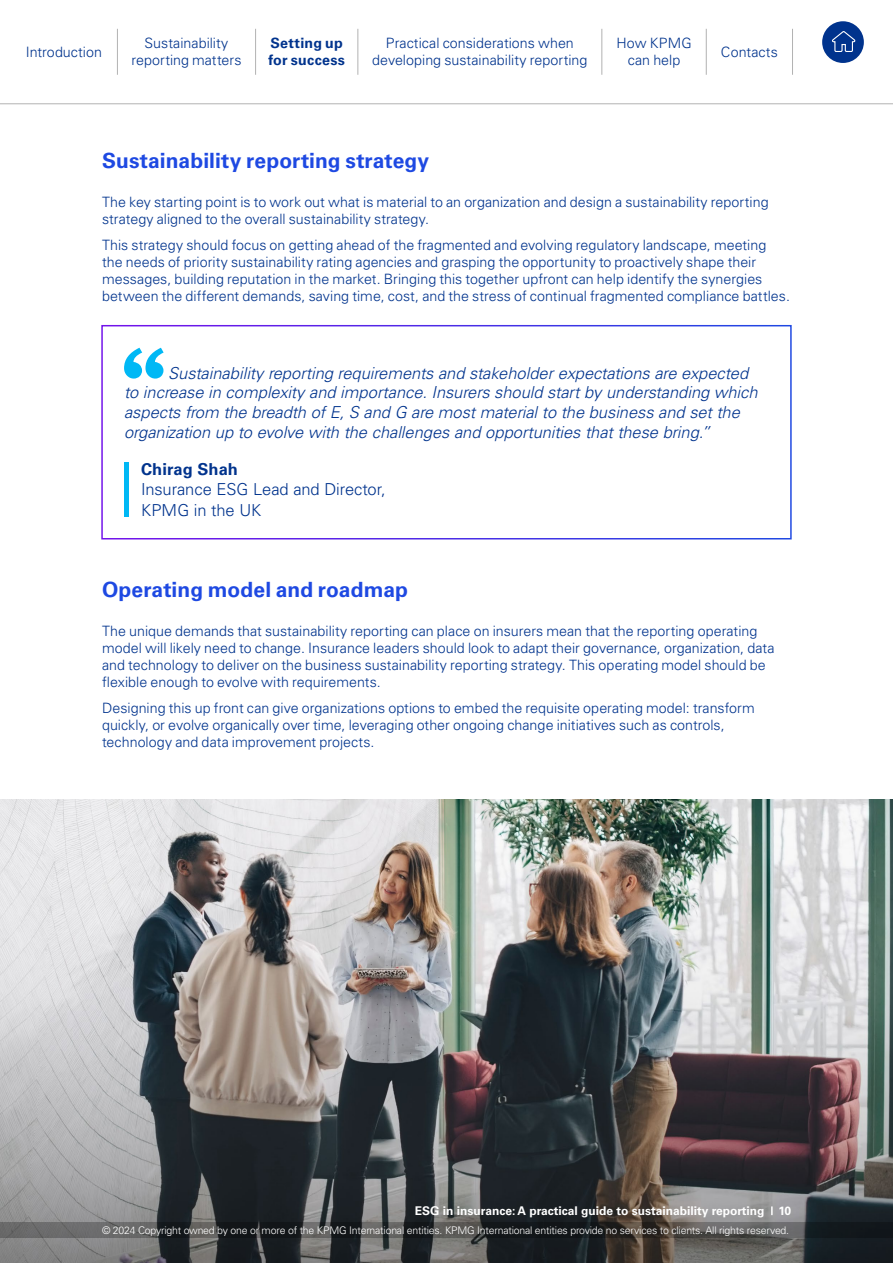
<style>
.page{position:relative;width:893px;height:1263px;background:#fff}
.page>*{position:absolute;margin:0;border:0;box-sizing:border-box;transform-origin:0 0}
.t1{font:700 21px "Univers LT Std";letter-spacing:.005em;color:#1e49e2}
.t2{font:italic 300 16.5px/19.8px "Univers LT Std";letter-spacing:-.005em;color:#00338d}
.t3{font:300 16.5px/21.6px "Univers LT Std";letter-spacing:-.005em;color:#00338d}
.t4{font:700 16.5px "Univers LT Std";letter-spacing:.005em;color:#00338d}
.t5{font:300 14.25px/17.1px "Univers LT Std";color:#00338d}
.t6{font:700 14.25px/17.1px "Univers LT Std";letter-spacing:.015em;color:#00338d}
.t7{font:700 12px "Univers LT Std";color:#fff}
.t8{font:300 10.5px "Univers LT Std";letter-spacing:-.02em;color:#fff}
</style>
<div class="page">
<img style="left:0;top:799px;width:893px;height:464px">
<svg style="left:124px;top:348px;width:40px;height:31px"></svg>
<div style="left:101px;top:325px;width:691px;height:214px;border:2px solid #fff"></div>
<hr style="left:125px;top:462px;width:4px;height:54px;background:#00b8f5">
<svg style="left:771px;top:1206px;width:2px;height:9px"></svg>
<svg style="left:0;top:1222px;width:893px;height:16px;background:#3c3d3e"></svg>
<svg style="left:0;top:26px;width:893px;height:78px"></svg>
<div style="left:822px;top:21px;width:42px;height:42px;background:#00338d;border-radius:50%"></div>
<svg style="left:832px;top:31px;width:24px;height:21px"></svg>
<hr style="left:117px;top:29px;width:1px;height:46px;background:#b2b2b2">
<hr style="left:255px;top:29px;width:1px;height:46px;background:#b2b2b2">
<hr style="left:358px;top:29px;width:1px;height:46px;background:#b2b2b2">
<hr style="left:601px;top:29px;width:1px;height:46px;background:#b2b2b2">
<hr style="left:706px;top:29px;width:1px;height:46px;background:#b2b2b2">
<hr style="left:792px;top:29px;width:1px;height:46px;background:#b2b2b2">
<div style="left:266px;top:28px;width:81px;height:48px;background:#fff"></div>
<p class="t5" style="left:26px;top:43px;width:78px">Introduction</p>
<p class="t5" style="left:131px;top:35px;width:111px;text-align:center">Sustainability reporting matters</p>
<p class="t6" style="left:268px;top:35px;width:78px">Setting up for success</p>
<p class="t5" style="left:274px;top:35px;width:23px">Set</p>
<p class="t5" style="left:323px;top:35px;width:17px">up</p>
<p class="t5" style="left:271px;top:52px;width:14px">fo</p>
<p class="t5" style="left:328px;top:52px;width:16px">ss</p>
<p class="t5" style="left:372px;top:35px;width:217px;text-align:center">Practical considerations when developing sustainability reporting</p>
<p class="t5" style="left:616px;top:35px;width:77px;text-align:center">How KPMG can help</p>
<p class="t5" style="left:721px;top:43px;width:58px">Contacts</p>
<h1 class="t1" style="left:102px;top:149px;width:329px">Sustainability reporting strategy</h1>
<p class="t5" style="left:102px;top:193px;width:668px">The key starting point is to work out what is material to an organization and design a sustainability reporting strategy aligned to the overall sustainability strategy.</p>
<p class="t5" style="left:102px;top:236px;width:689px">This strategy should focus on getting ahead of the fragmented and evolving regulatory landscape, meeting the needs of priority sustainability rating agencies and grasping the opportunity to proactively shape their messages, building reputation in the market. Bringing this together upfront can help identify the synergies between the different demands, saving time, cost, and the stress of continual fragmented compliance battles.</p>
<p class="t2" style="left:124px;top:363px;width:635px;text-indent:44px">Sustainability reporting requirements and stakeholder expectations are expected to increase in complexity and importance. Insurers should start by understanding which aspects from the breadth of E, S and G are most material to the business and set the organization up to evolve with the challenges and opportunities that these bring.”</p>
<p class="t4" style="left:141px;top:459px;width:98px">Chirag Shah</p>
<p class="t3" style="left:141px;top:478px;width:246px">Insurance ESG Lead and Director,<br>KPMG in the UK</p>
<h1 class="t1" style="left:102px;top:577px;width:307px">Operating model and roadmap</h1>
<p class="t5" style="left:102px;top:622px;width:674px">The unique demands that sustainability reporting can place on insurers mean that the reporting operating model will likely need to change. Insurance leaders should look to adapt their governance, organization, data and technology to deliver on the business sustainability reporting strategy. This operating model should be flexible enough to evolve with requirements.</p>
<p class="t5" style="left:102px;top:699px;width:654px">Designing this up front can give organizations options to embed the requisite operating model: transform quickly, or evolve organically over time, leveraging other ongoing change initiatives such as controls, technology and data improvement projects.</p>
<p class="t7" style="left:415px;top:1204px;width:378px">ESG in insurance: A practical guide to sustainability reporting 10</p>
<p class="t8" style="left:102px;top:1224px;width:689px">© 2024 Copyright owned by one or more of the KPMG International entities. KPMG International entities provide no services to clients. All rights reserved.</p>
</div>
